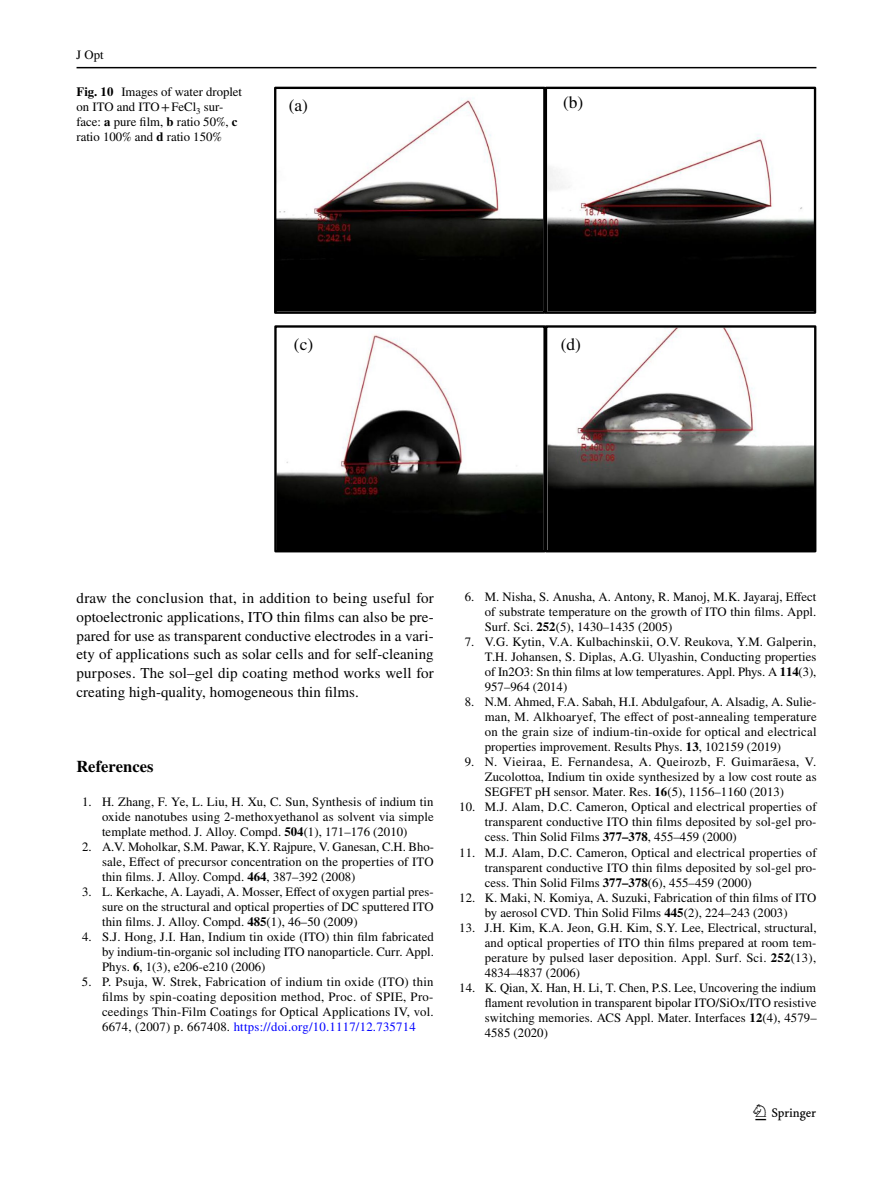
<style>
.page{position:relative;width:893px;height:1187px;background:#fff}
.page>*{position:absolute;margin:0;border:0;box-sizing:border-box;transform-origin:0 0}
.t1{font:22.5px "Springnew Regular 3";color:#000}
.t2{font:17.25px "Times Roman 4";color:#000}
.t3{font:700 16.5px "STIX";letter-spacing:.005em;color:#000}
.t4{font:15px/18.8px "STIX";letter-spacing:.005em;color:#000;text-align:justify}
.t5{font:12.75px/15px "STIX";letter-spacing:.005em;color:#000;text-align:justify}
.s1{font-weight:700}
.s2{color:#00f}
</style>
<div class="page">
<hr style="left:77px;top:67px;width:739px;height:1px;background:#000">
<svg style="left:274px;top:87px;width:542px;height:465px"></svg>
<p class="t5" style="left:77px;top:48px;width:29px">J Opt</p>
<p class="t5" style="left:77px;top:85px;width:167px;text-align:left"><span class="s1">Fig. 10</span> Images of water droplet on ITO and ITO+ -FeCl<sub>3</sub> sur&shy;face: <span class="s1">a</span> pure film, <span class="s1">b</span> ratio 50%, <span class="s1">c </span>ratio 100% and <span class="s1">d</span> ratio 150%</p>
<h2 class="t2" style="left:289px;top:96px;width:21px">(a)</h2>
<h2 class="t2" style="left:563px;top:92px;width:22px">(b)</h2>
<h2 class="t2" style="left:294px;top:334px;width:21px">(c)</h2>
<h2 class="t2" style="left:561px;top:334px;width:22px">(d)</h2>
<p class="t4" style="left:77px;top:589px;width:359px">draw the conclusion that, in addition to being useful for optoelectronic applications, ITO thin films can also be pre&shy;pared for use as transparent conductive electrodes in a vari&shy;ety of applications such as solar cells and for self-cleaning purposes. The sol–gel dip coating method works well for creating high-quality, homogeneous thin films.</p>
<p class="t3" style="left:77px;top:756px;width:79px">References</p>
<p class="t5" style="left:102px;top:794px;width:333px;text-indent:-20px">1. H. Zhang, F. Ye, L. Liu, H. Xu, C. Sun, Synthesis of indium tin oxide nanotubes using 2-methoxyethanol as solvent via simple template method. J. Alloy. Compd. <span class="s1">504</span>(1), 171–176 (2010)</p>
<p class="t5" style="left:102px;top:839px;width:333px;text-indent:-20px">2. A.V. Moholkar, S.M. Pawar, K.Y. Rajpure, V. Ganesan, C.H. Bho&shy;sale, Effect of precursor concentration on the properties of ITO thin films. J. Alloy. Compd. <span class="s1">464</span>, 387–392 (2008)</p>
<p class="t5" style="left:102px;top:884px;width:333px;text-indent:-20px">3. L. Kerkache, A. Layadi, A. Mosser, Effect of oxygen partial pres&shy;sure on the structural and optical properties of DC sputtered ITO thin films. J. Alloy. Compd. <span class="s1">485</span>(1), 46–50 (2009)</p>
<p class="t5" style="left:102px;top:929px;width:333px;text-indent:-20px">4. S.J. Hong, J.I. Han, Indium tin oxide (ITO) thin film fabricated by indium-tin-organic sol including ITO nanoparticle. Curr. Appl.<br>Phys. <span class="s1">6</span>, 1(3), e206-e210 (2006)</p>
<p class="t5" style="left:102px;top:974px;width:333px;text-indent:-20px">5. P. Psuja, W. Strek, Fabrication of indium tin oxide (ITO) thin films by spin-coating deposition method, Proc. of SPIE, Pro&shy;ceedings Thin-Film Coatings for Optical Applications IV, vol.<br>6674, (2007) p. 667408. <span class="s2">https://doi.org/10.1117/12.735714</span></p>
<p class="t5" style="left:485px;top:590px;width:333px;text-indent:-20px">6. M. Nisha, S. Anusha, A. Antony, R. Manoj, M.K. Jayaraj, Effect of substrate temperature on the growth of ITO thin films. Appl.<br>Surf. Sci. <span class="s1">252</span>(5), 1430–1435 (2005)</p>
<p class="t5" style="left:485px;top:635px;width:333px;text-indent:-20px">7. V.G. Kytin, V.A. Kulbachinskii, O.V. Reukova, Y.M. Galperin, T.H. Johansen, S. Diplas, A.G. Ulyashin, Conducting properties of In2O3: Sn thin films at low temperatures. Appl. Phys. A <span class="s1">114</span>(3), 957–964 (2014)</p>
<p class="t5" style="left:485px;top:695px;width:333px;text-indent:-20px">8. N.M. Ahmed, F.A. Sabah, H.I. Abdulgafour, A. Alsadig, A. Sulie&shy;man, M. Alkhoaryef, The effect of post-annealing temperature on the grain size of indium-tin-oxide for optical and electrical properties improvement. Results Phys. <span class="s1">13</span>, 102159 (2019)</p>
<p class="t5" style="left:485px;top:755px;width:333px;text-indent:-20px">9. N. Vieiraa, E. Fernandesa, A. Queirozb, F. Guimarãesa, V.<br>Zucolottoa, Indium tin oxide synthesized by a low cost route as SEGFET pH sensor. Mater. Res. <span class="s1">16</span>(5), 1156–1160 (2013)</p>
<p class="t5" style="left:485px;top:800px;width:333px;text-indent:-26px">10. M.J. Alam, D.C. Cameron, Optical and electrical properties of transparent conductive ITO thin films deposited by sol-gel pro&shy;cess. Thin Solid Films <span class="s1">377–378</span>, 455–459 (2000)</p>
<p class="t5" style="left:485px;top:845px;width:333px;text-indent:-26px">11. M.J. Alam, D.C. Cameron, Optical and electrical properties of transparent conductive ITO thin films deposited by sol-gel pro&shy;cess. Thin Solid Films <span class="s1">377–378</span>(6), 455–459 (2000)</p>
<p class="t5" style="left:459px;top:890px;width:359px;text-align:center">12. K. Maki, N. Komiya, A. Suzuki, Fabrication of thin films of ITO by aerosol CVD. Thin Solid Films <span class="s1">445</span>(2), 224–243 (2003)</p>
<p class="t5" style="left:485px;top:920px;width:333px;text-indent:-26px">13. J.H. Kim, K.A. Jeon, G.H. Kim, S.Y. Lee, Electrical, structural, and optical properties of ITO thin films prepared at room tem&shy;perature by pulsed laser deposition. Appl. Surf. Sci. <span class="s1">252</span>(13), 4834–4837 (2006)</p>
<p class="t5" style="left:485px;top:980px;width:333px;text-indent:-26px">14. K. Qian, X. Han, H. Li, T. Chen, P.S. Lee, Uncovering the indium flament revolution in transparent bipolar ITO/SiOx/ITO resistive switching memories. ACS Appl. Mater. Interfaces <span class="s1">12</span>(4), 4579– 4585 (2020)</p>
<h1 class="t1" style="left:755px;top:1104px;width:62px">1 3</h1>
</div>
